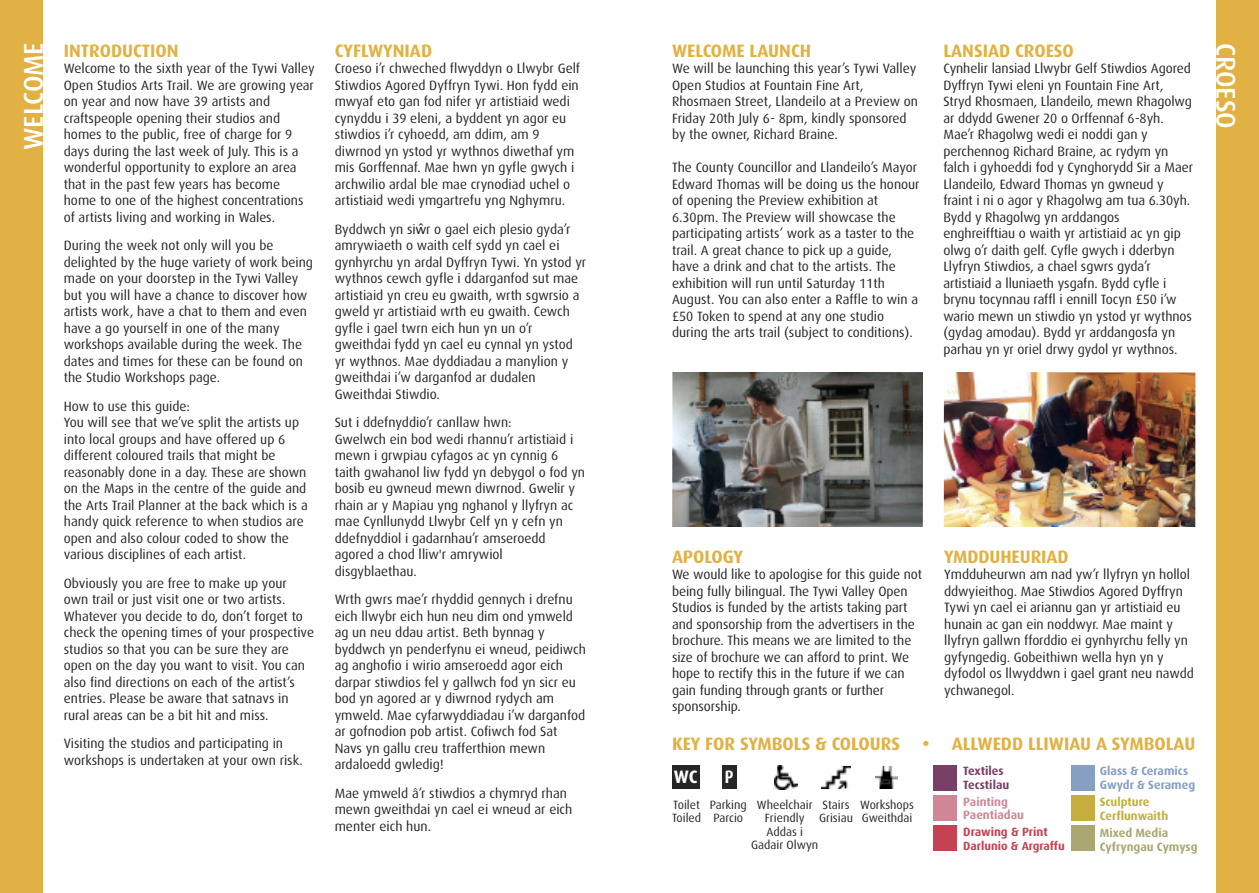
<style>
.page{position:relative;width:1259px;height:893px;background:#fff}
.page>*{position:absolute;margin:0;border:0;box-sizing:border-box;transform-origin:0 0}
.t1{font:500 27px "Dax";color:#fff}
.t2{font:700 18px "Dax";color:#e1b143}
.t3{font:700 18px "Dax";color:#fff}
.t4{font:700 18px "Dax";color:#fff;scale:.84 1}
.t5{font:13.5px/16.5px "Dax";color:#272627}
.t6{font:12px/13.5px "Dax";color:#272627}
.t7{font:700 12px/14.4px "Dax";color:#869fc2}
.t8{font:700 12px/14.4px "Dax";color:#aba771}
.t9{font:700 12px/14.4px "Dax";color:#c5ae3e}
.t10{font:700 12px/13.5px "Dax";color:#d08697}
.t11{font:700 12px/14.4px "Dax";color:#7a3f66}
.t12{font:700 12px "Dax";color:#c44251}
.t13{font:700 11.7px "Dax";color:#c44251}
.s1{font-family:"Lucida Grande"}
</style>
<div class="page">
<div style="left:0;top:0;width:43px;height:893px;background:#e1b143"></div>
<div style="left:1216px;top:0;width:43px;height:893px;background:#e1b143"></div>
<div style="left:672px;top:765px;width:27px;height:24px;background:#272627"></div>
<img style="left:821px;top:765px;width:29px;height:24px">
<img style="left:875px;top:765px;width:22px;height:23px">
<img style="left:774px;top:765px;width:23px;height:24px">
<div style="left:721px;top:765px;width:15px;height:24px;background:#272627"></div>
<div style="left:933px;top:765px;width:24px;height:26px;background:#7a3f66"></div>
<div style="left:1071px;top:765px;width:23px;height:26px;background:#869fc2"></div>
<div style="left:1071px;top:825px;width:23px;height:25px;background:#aba771"></div>
<div style="left:1071px;top:795px;width:23px;height:26px;background:#c5ae3e"></div>
<div style="left:933px;top:825px;width:24px;height:25px;background:#c44251"></div>
<div style="left:933px;top:795px;width:24px;height:26px;background:#d08697"></div>
<img style="left:672px;top:372px;width:251px;height:155px">
<img style="left:943px;top:372px;width:252px;height:155px">
<h1 class="t1" style="left:22px;top:150px;width:109px;rotate:-90deg">WELCOME</h1>
<h2 class="t2" style="left:64px;top:43px;width:116px">INTRODUCTION</h2>
<p class="t5" style="left:64px;top:61px;width:252px">Welcome to the sixth year of the Tywi Valley Open Studios Arts Trail. We are growing year on year and now have 39 artists and craftspeople opening their studios and homes to the public, free of charge for 9 days during the last week of July. This is a wonderful opportunity to explore an area that in the past few years has become home to one of the highest concentrations of artists living and working in Wales.</p>
<p class="t5" style="left:64px;top:238px;width:251px">During the week not only will you be delighted by the huge variety of work being made on your doorstep in the Tywi Valley but you will have a chance to discover how artists work, have a chat to them and even have a go yourself in one of the many workshops available during the week. The dates and times for these can be found on the Studio Workshops page.</p>
<p class="t5" style="left:64px;top:399px;width:245px">How to use this guide:<br>You will see that we’ve split the artists up into local groups and have offered up 6 different coloured trails that might be reasonably done in a day. These are shown on the Maps in the centre of the guide and the Arts Trail Planner at the back which is a handy quick reference to when studios are open and also colour coded to show the various disciplines of each artist.</p>
<p class="t5" style="left:64px;top:576px;width:252px">Obviously you are free to make up your own trail or just visit one or two artists.<br>Whatever you decide to do, don’t forget to check the opening times of your prospective studios so that you can be sure they are open on the day you want to visit. You can also find directions on each of the artist’s entries. Please be aware that satnavs in rural areas can be a bit hit and miss.</p>
<p class="t5" style="left:64px;top:736px;width:241px">Visiting the studios and participating in workshops is undertaken at your own risk.</p>
<h2 class="t2" style="left:335px;top:43px;width:99px">CYFLWYNIAD</h2>
<p class="t5" style="left:335px;top:61px;width:247px">Croeso i’r chweched flwyddyn o Llwybr Gelf Stiwdios Agored Dyffryn Tywi. Hon fydd ein mwyaf eto gan fod nifer yr artistiaid wedi cynyddu i 39 eleni, a byddent yn agor eu stiwdios i’r cyhoedd, am ddim, am 9 diwrnod yn ystod yr wythnos diwethaf ym mis Gorffennaf. Mae hwn yn gyfle gwych i archwilio ardal ble mae crynodiad uchel o artistiaid wedi ymgartrefu yng Nghymru.</p>
<p class="t5" style="left:335px;top:222px;width:253px">Byddwch yn si<span class="s1">ŵ</span>r o gael eich plesio gyda’r amrywiaeth o waith celf sydd yn cael ei gynhyrchu yn ardal Dyffryn Tywi. Yn ystod yr wythnos cewch gyfle i ddarganfod sut mae artistiaid yn creu eu gwaith, wrth sgwrsio a gweld yr artistiaid wrth eu gwaith. Cewch gyfle i gael twrn eich hun yn un o’r gweithdai fydd yn cael eu cynnal yn ystod yr wythnos. Mae dyddiadau a manylion y gweithdai i’w darganfod ar dudalen Gweithdai Stiwdio.</p>
<p class="t5" style="left:335px;top:415px;width:252px">Sut i ddefnyddio’r canllaw hwn:<br>Gwelwch ein bod wedi rhannu’r artistiaid i mewn i grwpiau cyfagos ac yn cynnig 6 taith gwahanol liw fydd yn debygol o fod yn bosib eu gwneud mewn diwrnod. Gwelir y rhain ar y Mapiau yng nghanol y llyfryn ac mae Cynllunydd Llwybr Celf yn y cefn yn ddefnyddiol i gadarnhau’r amseroedd agored a chod lliw'r amrywiol disgyblaethau.</p>
<p class="t5" style="left:335px;top:592px;width:253px">Wrth gwrs mae’r rhyddid gennych i drefnu eich llwybr eich hun neu dim ond ymweld ag un neu ddau artist. Beth bynnag y byddwch yn penderfynu ei wneud, peidiwch ag anghofio i wirio amseroedd agor eich darpar stiwdios fel y gallwch fod yn sicr eu bod yn agored ar y diwrnod rydych am ymweld. Mae cyfarwyddiadau i’w darganfod ar gofnodion pob artist. Cofiwch fod Sat Navs yn gallu creu trafferthion mewn ardaloedd gwledig!</p>
<p class="t5" style="left:335px;top:786px;width:239px">Mae ymweld â’r stiwdios a chymryd rhan mewn gweithdai yn cael ei wneud ar eich menter eich hun.</p>
<h2 class="t2" style="left:672px;top:43px;width:141px">WELCOME LAUNCH</h2>
<p class="t5" style="left:672px;top:61px;width:248px">We will be launching this year’s Tywi Valley Open Studios at Fountain Fine Art, Rhosmaen Street, Llandeilo at a Preview on Friday 20th July 6- 8pm, kindly sponsored by the owner, Richard Braine.</p>
<p class="t5" style="left:672px;top:160px;width:249px">The County Councillor and Llandeilo’s Mayor Edward Thomas will be doing us the honour of opening the Preview exhibition at 6.30pm. The Preview will showcase the participating artists’ work as a taster to the trail. A great chance to pick up a guide, have a drink and chat to the artists. The exhibition will run until Saturday 11th August. You can also enter a Raffle to win a £50 Token to spend at any one studio during the arts trail (subject to conditions).</p>
<h2 class="t2" style="left:943px;top:43px;width:132px">LANSIAD CROESO</h2>
<p class="t5" style="left:943px;top:61px;width:251px">Cynhelir lansiad Llwybr Gelf Stiwdios Agored Dyffryn Tywi eleni yn Fountain Fine Art, Stryd Rhosmaen, Llandeilo, mewn Rhagolwg ar ddydd Gwener 20 o Orffennaf 6-8yh.<br>Mae’r Rhagolwg wedi ei noddi gan y perchennog Richard Braine, ac rydym yn falch i gyhoeddi fod y Cynghorydd Sir a Maer Llandeilo, Edward Thomas yn gwneud y fraint i ni o agor y Rhagolwg am tua 6.30yh.<br>Bydd y Rhagolwg yn arddangos enghreifftiau o waith yr artistiaid ac yn gip olwg o’r daith gelf. Cyfle gwych i dderbyn Llyfryn Stiwdios, a chael sgwrs gyda’r artistiaid a lluniaeth ysgafn. Bydd cyfle i brynu tocynnau raffl i ennill Tocyn £50 i’w wario mewn un stiwdio yn ystod yr wythnos (gydag amodau). Bydd yr arddangosfa yn parhau yn yr oriel drwy gydol yr wythnos.</p>
<h1 class="t1" style="left:1237px;top:43px;width:88px;rotate:90deg">CROESO</h1>
<h2 class="t2" style="left:672px;top:548px;width:72px">APOLOGY</h2>
<p class="t5" style="left:672px;top:567px;width:251px">We would like to apologise for this guide not being fully bilingual. The Tywi Valley Open Studios is funded by the artists taking part and sponsorship from the advertisers in the brochure. This means we are limited to the size of brochure we can afford to print. We hope to rectify this in the future if we can gain funding through grants or further sponsorship.</p>
<h2 class="t2" style="left:944px;top:548px;width:126px">YMDDUHEURIAD</h2>
<p class="t5" style="left:944px;top:567px;width:251px">Ymdduheurwn am nad yw’r llyfryn yn hollol ddwyieithog. Mae Stiwdios Agored Dyffryn Tywi yn cael ei ariannu gan yr artistiaid eu hunain ac gan ein noddwyr. Mae maint y llyfryn gallwn fforddio ei gynhyrchu felly yn gyfyngedig. Gobeithiwn wella hyn yn y dyfodol os llwyddwn i gael grant neu nawdd ychwanegol.</p>
<h2 class="t2" style="left:672px;top:736px;width:525px">KEY FOR SYMBOLS &amp; COLOURS • ALLWEDD LLIWIAU A SYMBOLAU</h2>
<h2 class="t4" style="left:724px;top:768px;width:12px">P</h2>
<p class="t11" style="left:963px;top:764px;width:47px">Textiles<br>Tecstilau</p>
<p class="t10" style="left:963px;top:795px;width:62px">Painting<br>Paentiadau</p>
<p class="t12" style="left:963px;top:826px;width:86px">Drawing &amp; Print</p>
<p class="t13" style="left:963px;top:841px;width:103px">Darlunio &amp; Argraffu</p>
<h2 class="t3" style="left:674px;top:768px;width:25px">WC</h2>
<p class="t6" style="left:672px;top:799px;width:243px">Toilet Parking Wheelchair Stairs Workshops<br>Toiled Parcio</p>
<p class="t6" style="left:765px;top:812px;width:149px">Friendly Grisiau Gweithdai</p>
<p class="t6" style="left:766px;top:826px;width:38px">Addas i</p>
<p class="t6" style="left:751px;top:839px;width:69px">Gadair Olwyn</p>
<p class="t7" style="left:1099px;top:764px;width:97px">Glass &amp; Ceramics<br>Gwydr &amp; Serameg</p>
<p class="t9" style="left:1099px;top:795px;width:70px">Sculpture<br>Cerflunwaith</p>
<p class="t8" style="left:1099px;top:826px;width:99px">Mixed Media<br>Cyfryngau Cymysg</p>
</div>
